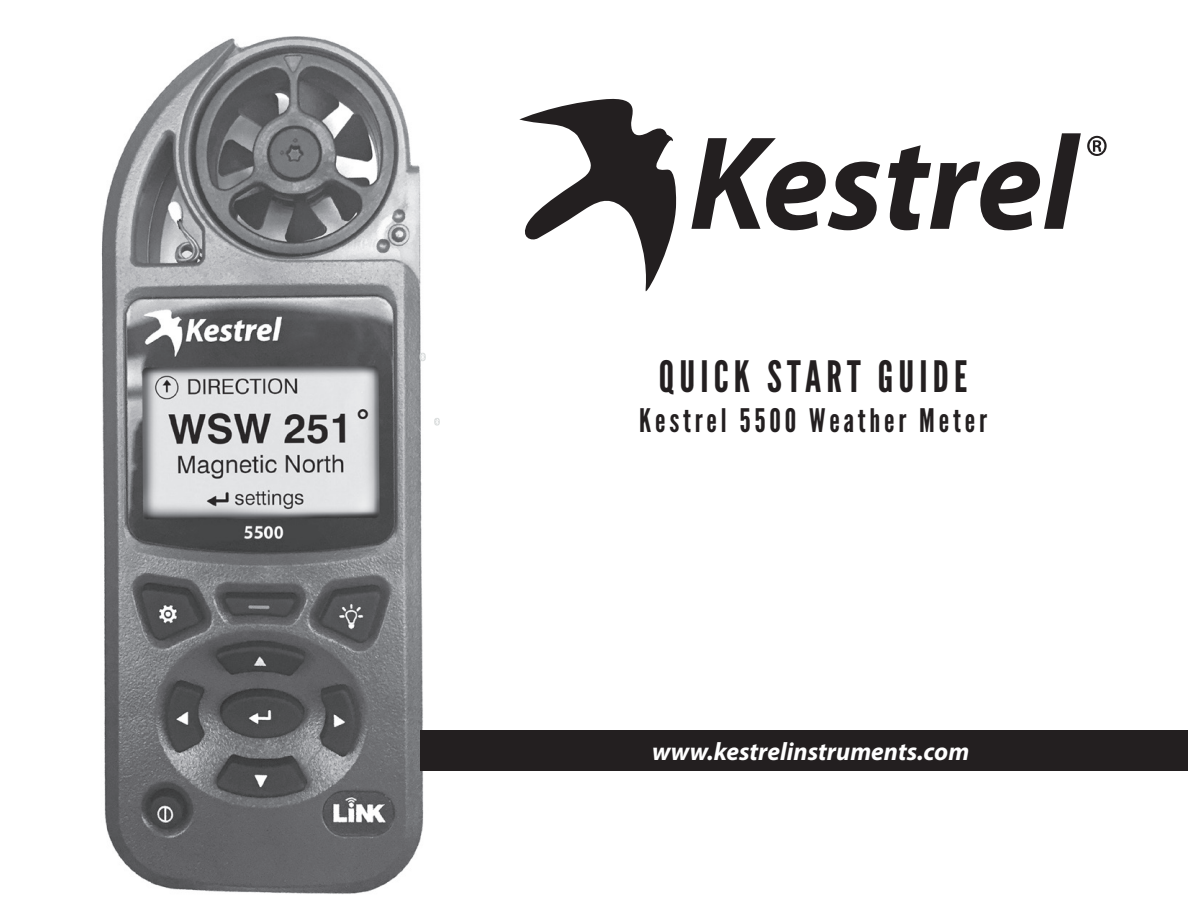
<style>
.page{position:relative;width:1188px;height:918px;background:#fff}
.page>*{position:absolute;margin:0;border:0;box-sizing:border-box;transform-origin:0 0}
.t1{font:43.2px "League Gothic";letter-spacing:.12em;color:#231f20}
.t2{font:32.4px "League Gothic";letter-spacing:.12em;color:#231f20}
.t3{font:italic 700 25.2px "Myriad Pro";color:#fff}
</style>
<div class="page">
<img style="left:101px;top:36px;width:366px;height:858px">
<svg style="left:434px;top:418px;width:6px;height:8px"></svg>
<svg style="left:519px;top:98px;width:158px;height:194px"></svg>
<svg style="left:691px;top:138px;width:189px;height:92px"></svg>
<svg style="left:888px;top:133px;width:193px;height:97px"></svg>
<svg style="left:1087px;top:136px;width:20px;height:20px"></svg>
<svg style="left:420px;top:353px;width:6px;height:8px"></svg>
<div style="left:420px;top:731px;width:768px;height:40px;background:#231f20"></div>
<h1 class="t1" style="left:659px;top:351px;width:310px">QUICK START GUIDE</h1>
<p class="t2" style="left:639px;top:401px;width:349px">Kestrel 5500 Weather Meter</p>
<p class="t3" style="left:652px;top:735px;width:319px">www.kestrelinstruments.com</p>
</div>
